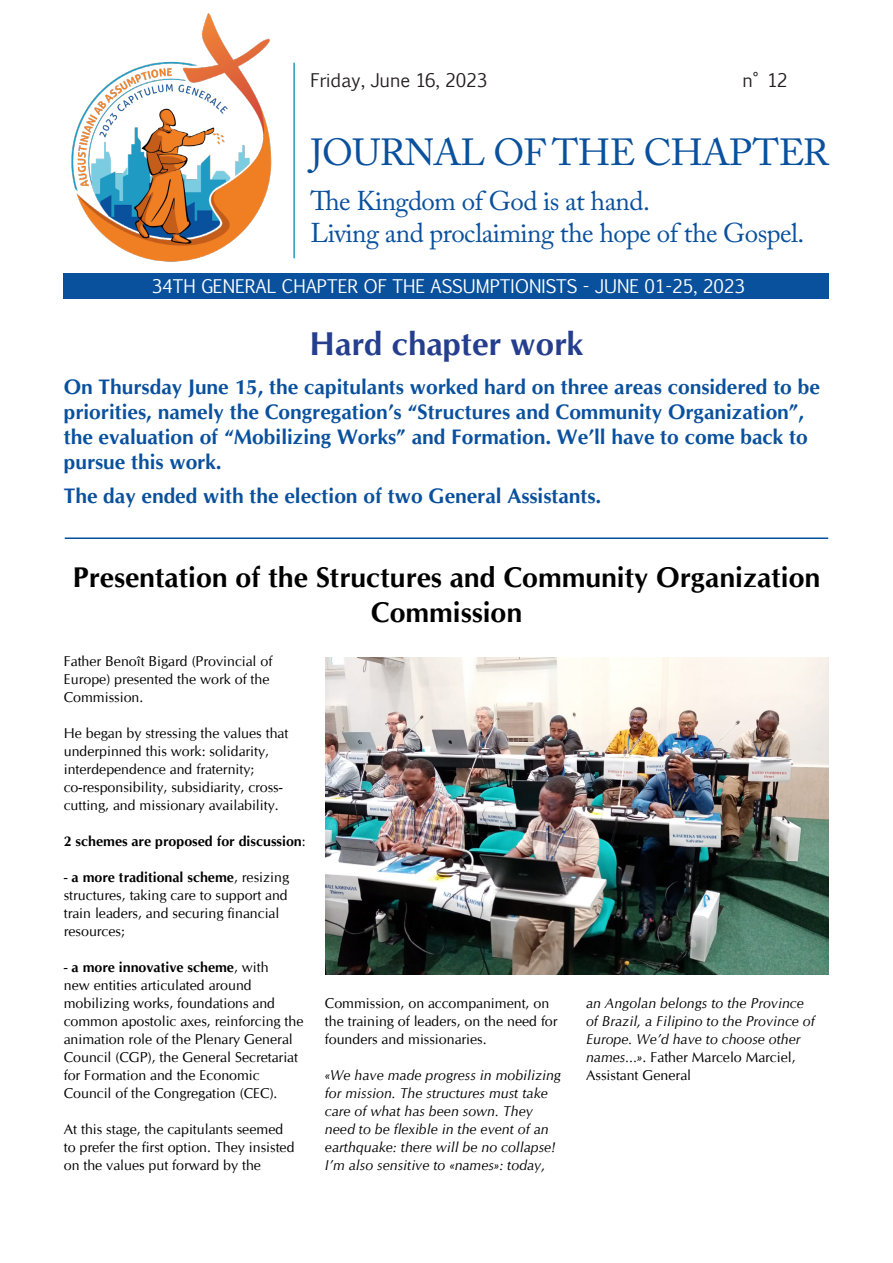
<style>
.page{position:relative;width:893px;height:1263px;background:#fff}
.page>*{position:absolute;margin:0;border:0;box-sizing:border-box;transform-origin:0 0}
.t1{font:37.5px "Adobe Caslon Pro";letter-spacing:-.02em;color:#09509d}
._1_titolo_articolo{font:700 33px "CG Omega";color:#253f8e}
._1_titolo_articolo-2{font:700 28.5px/34.2px "CG Omega";color:#000;text-align:center}
.t2{font:27px "Adobe Caslon Pro";letter-spacing:-.02em;color:#09509d}
._1_titolo_articolo-3{font:700 21px/25.2px "CG Omega";color:#09509d}
.t3{font:18px "Euphemia CAS";color:#fff}
.t4{font:18px "Euphemia CAS";color:#231f20}
.Normale{font:14.25px/18px "CG Omega";color:#000}
.Normale-2{font:italic 14.25px/18px "CG Omega";color:#000}
.Normale-3{font:700 14.25px "CG Omega";color:#000}
.s1{font-weight:400}
.s2{font-weight:700}
.s3{font-style:normal}
</style>
<div class="page">
<hr style="left:293px;top:63px;width:2px;height:195px;background:#1f9ac2">
<img style="left:71px;top:13px;width:201px;height:249px">
<hr style="left:65px;top:537px;width:763px;height:2px;background:#09509d">
<img style="left:325px;top:657px;width:503px;height:317px">
<div style="left:64px;top:273px;width:765px;height:26px;background:#09509d"></div>
<p class="t4" style="left:310px;top:67px;width:178px">Friday, June 16, 2023</p>
<p class="t4" style="left:742px;top:67px;width:46px">n° 12</p>
<p class="t1" style="left:310px;top:130px;width:520px">JOURNAL OF THE CHAPTER</p>
<p class="t2" style="left:310px;top:185px;width:341px">The Kingdom of God is at hand.</p>
<p class="t2" style="left:310px;top:217px;width:495px">Living and proclaiming the hope of the Gospel.</p>
<p class="t3" style="left:152px;top:273px;width:595px">34TH GENERAL CHAPTER OF THE ASSUMPTIONISTS - JUNE 01-25, 2023</p>
<p class="_1_titolo_articolo" style="left:310px;top:323px;width:275px">Hard chapter work</p>
<p class="_1_titolo_articolo-3" style="left:64px;top:374px;width:757px">On Thursday June 15, the capitulants worked hard on three areas considered to be priorities, namely the Congregation’s “Structures and Community Organization”, the evaluation of “Mobilizing Works” and Formation. We’ll have to come back to pursue this work.</p>
<p class="_1_titolo_articolo-3" style="left:64px;top:483px;width:539px">The day ended with the election of two General Assistants.</p>
<p class="_1_titolo_articolo-2" style="left:73px;top:560px;width:749px">Presentation of the Structures and Community Organization<br>Commission</p>
<p class="Normale" style="left:64px;top:652px;width:210px">Father Benoît Bigard (Provincial of<br>Europe) presented the work of the<br>Commission.</p>
<p class="Normale" style="left:64px;top:724px;width:226px">He began by stressing the values that underpinned this work: solidarity, interdependence and fraternity; co-responsibility, subsidiarity, cross&shy;cutting, and missionary availability.</p>
<p class="Normale-3" style="left:64px;top:833px;width:243px">2 schemes are proposed for discussion<span class="s1">:</span></p>
<p class="Normale" style="left:64px;top:868px;width:227px">- <span class="s2">a more traditional scheme</span>, resizing structures, taking care to support and train leaders, and securing financial resources;</p>
<p class="Normale" style="left:64px;top:958px;width:241px">- <span class="s2">a more innovative scheme</span>, with<br>new entities articulated around mobilizing works, foundations and common apostolic axes, reinforcing the animation role of the Plenary General Council (CGP), the General Secretariat for Formation and the Economic Council of the Congregation (CEC).</p>
<p class="Normale" style="left:64px;top:1120px;width:232px">At this stage, the capitulants seemed to prefer the first option. They insisted on the values put forward by the</p>
<p class="Normale-2" style="left:586px;top:994px;width:230px">an Angolan belongs to the Province of Brazil, a Filipino to the Province of<br>Europe. We’d have to choose other names...»<span class="s3">. Father Marcelo Marciel,<br>Assistant General</span></p>
<p class="Normale" style="left:325px;top:994px;width:234px">Commission, on accompaniment, on the training of leaders, on the need for founders and missionaries.</p>
<p class="Normale-2" style="left:325px;top:1066px;width:238px">«We have made progress in mobilizing for mission. The structures must take care of what has been sown. They need to be flexible in the event of an earthquake: there will be no collapse!<br>I’m also sensitive to «names»: today,</p>
</div>
